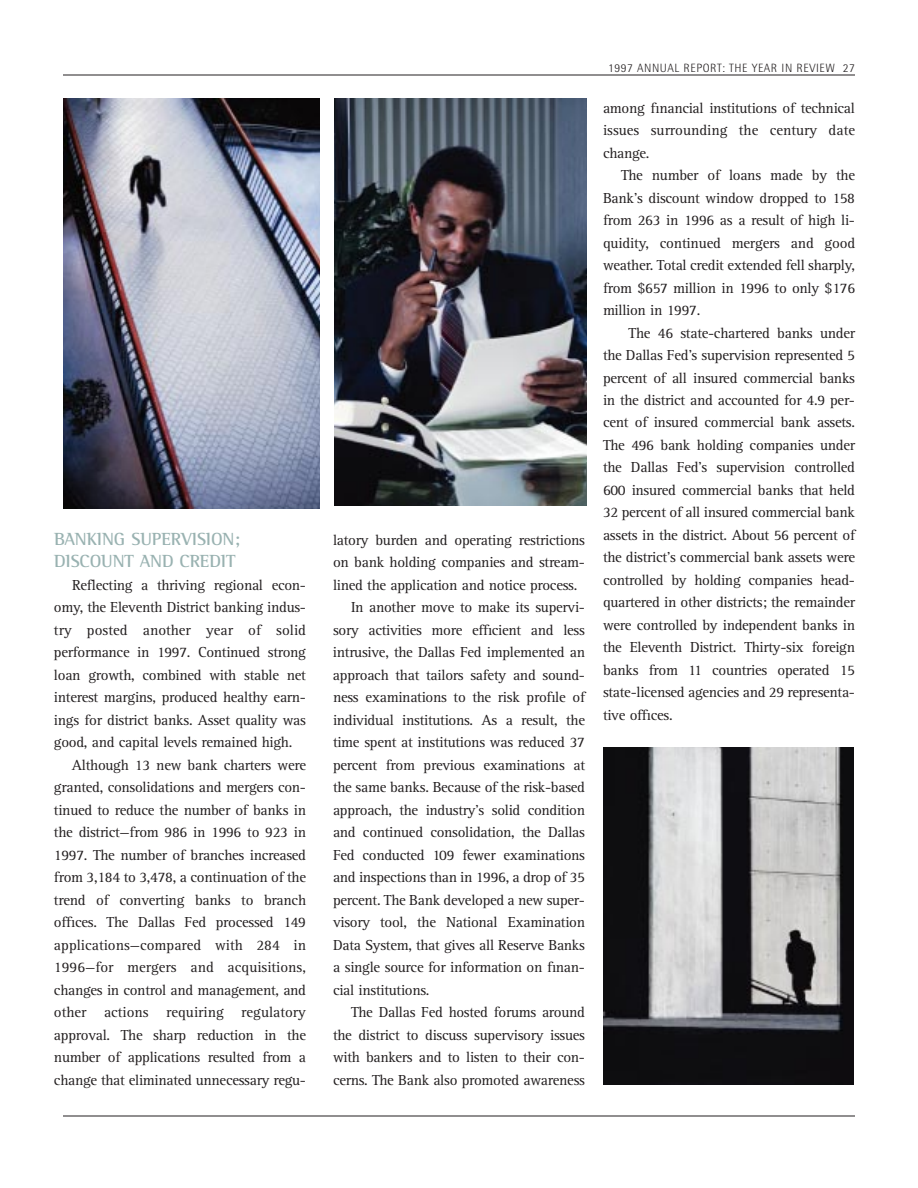
<style>
.page{position:relative;width:918px;height:1188px;background:#fff}
.page>*{position:absolute;margin:0;border:0;box-sizing:border-box;transform-origin:0 0}
.t1{font:700 18px/22.5px "Rotis Semi Serif";letter-spacing:-.01em;color:#99b2b1}
.t2{font:15px/22.5px "Rotis Serif";letter-spacing:-.02em;color:#231f20;text-align:justify}
.t3{font:15px "Rotis Serif";color:#231f20}
.t4{font:300 12px "Rotis Semi Sans";letter-spacing:.045em;color:#231f20}
</style>
<div class="page">
<hr style="left:63px;top:75px;width:792px;height:1px;background:#231f20">
<hr style="left:63px;top:1116px;width:792px;height:1px;background:#231f20">
<img style="left:603px;top:747px;width:251px;height:337px">
<img style="left:334px;top:99px;width:252px;height:407px">
<img style="left:63px;top:99px;width:257px;height:409px">
<p class="t1" style="left:54px;top:529px;width:188px">BANKING SUPERVISION;<br>DISCOUNT AND CREDIT</p>
<p class="t2" style="left:72px;top:574px;width:235px">Reflecting a thriving regional econ-</p>
<p class="t2" style="left:54px;top:597px;width:254px">omy, the Eleventh District banking indus-</p>
<p class="t3" style="left:54px;top:623px;width:254px">try posted another year of solid</p>
<p class="t2" style="left:54px;top:642px;width:254px">performance in 1997. Continued strong</p>
<p class="t2" style="left:54px;top:664px;width:254px">loan growth, combined with stable net</p>
<p class="t2" style="left:54px;top:687px;width:254px">interest margins, produced healthy earn-</p>
<p class="t2" style="left:54px;top:709px;width:254px">ings for district banks. Asset quality was</p>
<p class="t2" style="left:54px;top:732px;width:240px">good, and capital levels remained high.</p>
<p class="t2" style="left:72px;top:754px;width:236px">Although 13 new bank charters were</p>
<p class="t2" style="left:54px;top:777px;width:254px">granted, consolidations and mergers con-</p>
<p class="t2" style="left:54px;top:799px;width:254px">tinued to reduce the number of banks in</p>
<p class="t2" style="left:54px;top:822px;width:254px">the district—from 986 in 1996 to 923 in</p>
<p class="t2" style="left:54px;top:844px;width:254px">1997. The number of branches increased</p>
<p class="t2" style="left:54px;top:867px;width:254px">from 3,184 to 3,478, a continuation of the</p>
<p class="t2" style="left:54px;top:889px;width:254px">trend of converting banks to branch</p>
<p class="t2" style="left:54px;top:912px;width:254px">offices. The Dallas Fed processed 149</p>
<p class="t3" style="left:54px;top:938px;width:254px">applications—compared with 284 in</p>
<p class="t3" style="left:54px;top:961px;width:254px">1996—for mergers and acquisitions,</p>
<p class="t2" style="left:54px;top:979px;width:254px">changes in control and management, and</p>
<p class="t3" style="left:54px;top:1006px;width:254px">other actions requiring regulatory</p>
<p class="t2" style="left:54px;top:1024px;width:254px">approval. The sharp reduction in the</p>
<p class="t2" style="left:54px;top:1047px;width:254px">number of applications resulted from a</p>
<p class="t2" style="left:54px;top:1069px;width:254px">change that eliminated unnecessary regu-</p>
<p class="t2" style="left:333px;top:529px;width:254px">latory burden and operating restrictions</p>
<p class="t2" style="left:333px;top:552px;width:253px">on bank holding companies and stream-</p>
<p class="t2" style="left:333px;top:574px;width:246px">lined the application and notice process.</p>
<p class="t2" style="left:351px;top:597px;width:235px">In another move to make its supervi-</p>
<p class="t2" style="left:333px;top:619px;width:254px">sory activities more efficient and less</p>
<p class="t2" style="left:333px;top:642px;width:254px">intrusive, the Dallas Fed implemented an</p>
<p class="t2" style="left:333px;top:664px;width:254px">approach that tailors safety and sound-</p>
<p class="t2" style="left:333px;top:687px;width:254px">ness examinations to the risk profile of</p>
<p class="t2" style="left:333px;top:709px;width:254px">individual institutions. As a result, the</p>
<p class="t2" style="left:333px;top:732px;width:254px">time spent at institutions was reduced 37</p>
<p class="t2" style="left:333px;top:754px;width:254px">percent from previous examinations at</p>
<p class="t2" style="left:333px;top:777px;width:254px">the same banks. Because of the risk-based</p>
<p class="t2" style="left:333px;top:799px;width:254px">approach, the industry’s solid condition</p>
<p class="t2" style="left:333px;top:822px;width:254px">and continued consolidation, the Dallas</p>
<p class="t2" style="left:333px;top:844px;width:254px">Fed conducted 109 fewer examinations</p>
<p class="t2" style="left:333px;top:867px;width:254px">and inspections than in 1996, a drop of 35</p>
<p class="t2" style="left:333px;top:889px;width:253px">percent. The Bank developed a new super-</p>
<p class="t2" style="left:333px;top:912px;width:254px">visory tool, the National Examination</p>
<p class="t2" style="left:333px;top:934px;width:254px">Data System, that gives all Reserve Banks</p>
<p class="t2" style="left:333px;top:957px;width:253px">a single source for information on finan-</p>
<p class="t2" style="left:333px;top:979px;width:98px">cial institutions.</p>
<p class="t2" style="left:351px;top:1002px;width:236px">The Dallas Fed hosted forums around</p>
<p class="t2" style="left:333px;top:1024px;width:254px">the district to discuss supervisory issues</p>
<p class="t2" style="left:333px;top:1047px;width:253px">with bankers and to listen to their con-</p>
<p class="t2" style="left:333px;top:1069px;width:254px">cerns. The Bank also promoted awareness</p>
<p class="t4" style="left:608px;top:63px;width:248px">1997 ANNUAL REPORT: THE YEAR IN REVIEW 27</p>
<p class="t2" style="left:603px;top:97px;width:254px">among financial institutions of technical issues surrounding the century date change.</p>
<p class="t2" style="left:603px;top:165px;width:254px;text-indent:18px">The number of loans made by the Bank’s discount window dropped to 158 from 263 in 1996 as a result of high li&shy;quidity, continued mergers and good weather. Total credit extended fell sharply, from $657 million in 1996 to only $176 million in 1997.</p>
<p class="t2" style="left:603px;top:322px;width:254px;text-indent:26px">The 46 state-chartered banks under the Dallas Fed’s supervision represented 5 percent of all insured commercial banks in the district and accounted for 4.9 per&shy;cent of insured commercial bank assets.<br>The 496 bank holding companies under the Dallas Fed’s supervision controlled 600 insured commercial banks that held 32 percent of all insured commercial bank assets in the district. About 56 percent of the district’s commercial bank assets were controlled by holding companies head&shy;quartered in other districts; the remainder were controlled by independent banks in the Eleventh District. Thirty-six foreign banks from 11 countries operated 15 state-licensed agencies and 29 representa&shy;tive offices.</p>
</div>
